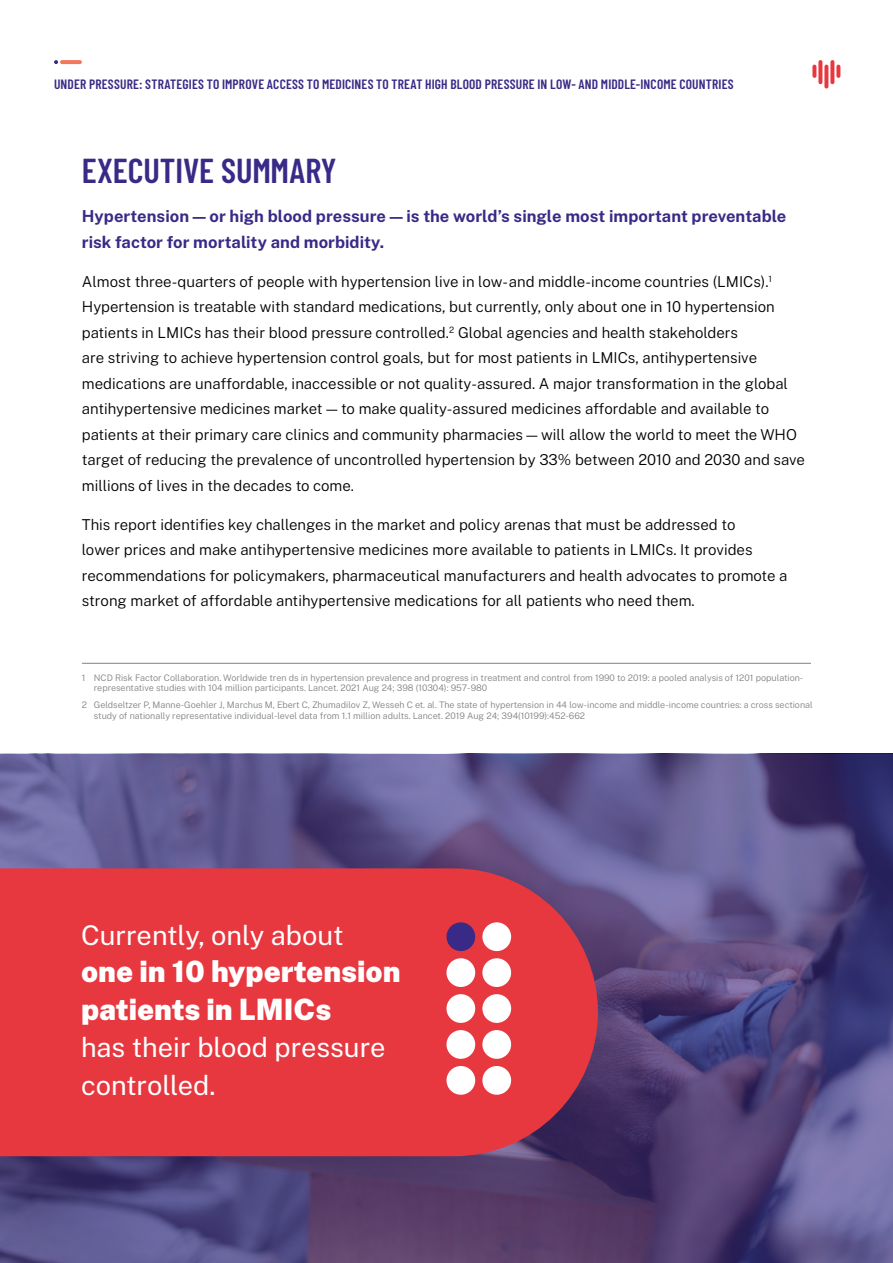
<style>
.page{position:relative;width:893px;height:1263px;background:#fff}
.page>*{position:absolute;margin:0;border:0;box-sizing:border-box;transform-origin:0 0}
.t1{font:600 34.5px "Barlow Condensed";color:#382a86}
.t2{font:900 29.4px/37.3px "Public Sans";color:#fff}
.t3{font:27.15px/37.3px "Public Sans";color:#fff}
.t4{font:700 16.5px/25.5px "Public Sans";letter-spacing:.005em;color:#382a86}
.t5{font:300 15px/25.5px "Public Sans";color:#000}
.t6{font:600 13.5px "Barlow Condensed";letter-spacing:.015em;color:#382a86}
.t7{font:300 9px/10.5px "Public Sans";color:#808285}
</style>
<div class="page">
<svg style="left:818px;top:60px;width:4px;height:24px"></svg>
<svg style="left:812px;top:65px;width:4px;height:13px"></svg>
<svg style="left:836px;top:65px;width:4px;height:13px"></svg>
<svg style="left:830px;top:60px;width:4px;height:24px"></svg>
<svg style="left:824px;top:65px;width:4px;height:24px"></svg>
<svg style="left:60px;top:60px;width:22px;height:4px"></svg>
<svg style="left:54px;top:60px;width:4px;height:4px"></svg>
<hr style="left:82px;top:663px;width:729px;height:1px;background:#808285">
<svg style="left:0;top:754px;width:893px;height:509px"></svg>
<div style="left:0;top:868px;width:598px;height:288px;background:#e73840"></div>
<div style="left:482px;top:1066px;width:29px;height:29px;background:#fff;border-radius:50%"></div>
<div style="left:482px;top:1030px;width:29px;height:29px;background:#fff;border-radius:50%"></div>
<div style="left:482px;top:994px;width:29px;height:29px;background:#fff;border-radius:50%"></div>
<div style="left:482px;top:958px;width:29px;height:29px;background:#fff;border-radius:50%"></div>
<div style="left:446px;top:958px;width:29px;height:29px;background:#fff;border-radius:50%"></div>
<div style="left:482px;top:922px;width:29px;height:29px;background:#fff;border-radius:50%"></div>
<div style="left:446px;top:1066px;width:29px;height:29px;background:#fff;border-radius:50%"></div>
<div style="left:446px;top:1030px;width:29px;height:29px;background:#fff;border-radius:50%"></div>
<div style="left:446px;top:994px;width:29px;height:29px;background:#fff;border-radius:50%"></div>
<div style="left:446px;top:922px;width:29px;height:29px;background:#382a86;border-radius:50%"></div>
<p class="t6" style="left:54px;top:74px;width:681px">UNDER PRESSURE: STRATEGIES TO IMPROVE ACCESS TO MEDICINES TO TREAT HIGH BLOOD PRESSURE IN LOW- AND MIDDLE-INCOME COUNTRIES</p>
<h1 class="t1" style="left:82px;top:146px;width:256px">EXECUTIVE SUMMARY</h1>
<p class="t4" style="left:82px;top:202px;width:706px">Hypertension — or high blood pressure — is the world’s single most important preventable risk factor for mortality and morbidity.</p>
<p class="t5" style="left:82px;top:268px;width:725px">Almost three-quarters of people with hypertension live in low- and middle-income countries (LMICs).<sup>1<br></sup>Hypertension is treatable with standard medications, but currently, only about one in 10 hypertension patients in LMICs has their blood pressure controlled.<sup>2</sup> Global agencies and health stakeholders<br>are striving to achieve hypertension control goals, but for most patients in LMICs, antihypertensive medications are unaffordable, inaccessible or not quality-assured. A major transformation in the global antihypertensive medicines market — to make quality-assured medicines affordable and available to patients at their primary care clinics and community pharmacies — will allow the world to meet the WHO target of reducing the prevalence of uncontrolled hypertension by 33% between 2010 and 2030 and save millions of lives in the decades to come.</p>
<p class="t5" style="left:82px;top:511px;width:707px">This report identifies key challenges in the market and policy arenas that must be addressed to<br>lower prices and make antihypertensive medicines more available to patients in LMICs. It provides recommendations for policymakers, pharmaceutical manufacturers and health advocates to promote a strong market of affordable antihypertensive medications for all patients who need them.</p>
<p class="t7" style="left:94px;top:672px;width:711px;text-indent:-12px">1 NCD Risk Factor Collaboration. Worldwide tren ds in hypertension prevalence and progress in treatment and control from 1990 to 2019: a pooled analysis of 1201 population&shy;representative studies with 104 million participants. Lancet. 2021 Aug 24; 398 (10304): 957-980</p>
<p class="t7" style="left:94px;top:699px;width:720px;text-indent:-12px">2 Geldseltzer P, Manne-Goehler J, Marchus M, Ebert C, Zhumadilov Z, Wesseh C et. al. The state of hypertension in 44 low-income and middle-income countries: a cross sectional study of nationally representative individual-level data from 1.1 million adults. Lancet. 2019 Aug 24; 394(10199):452-662</p>
<h3 class="t3" style="left:81px;top:915px;width:264px">Currently, only about</h3>
<h2 class="t2" style="left:81px;top:951px;width:321px">one in 10 hypertension patients in LMICs</h2>
<h3 class="t3" style="left:81px;top:1027px;width:306px">has their blood pressure controlled.</h3>
</div>
